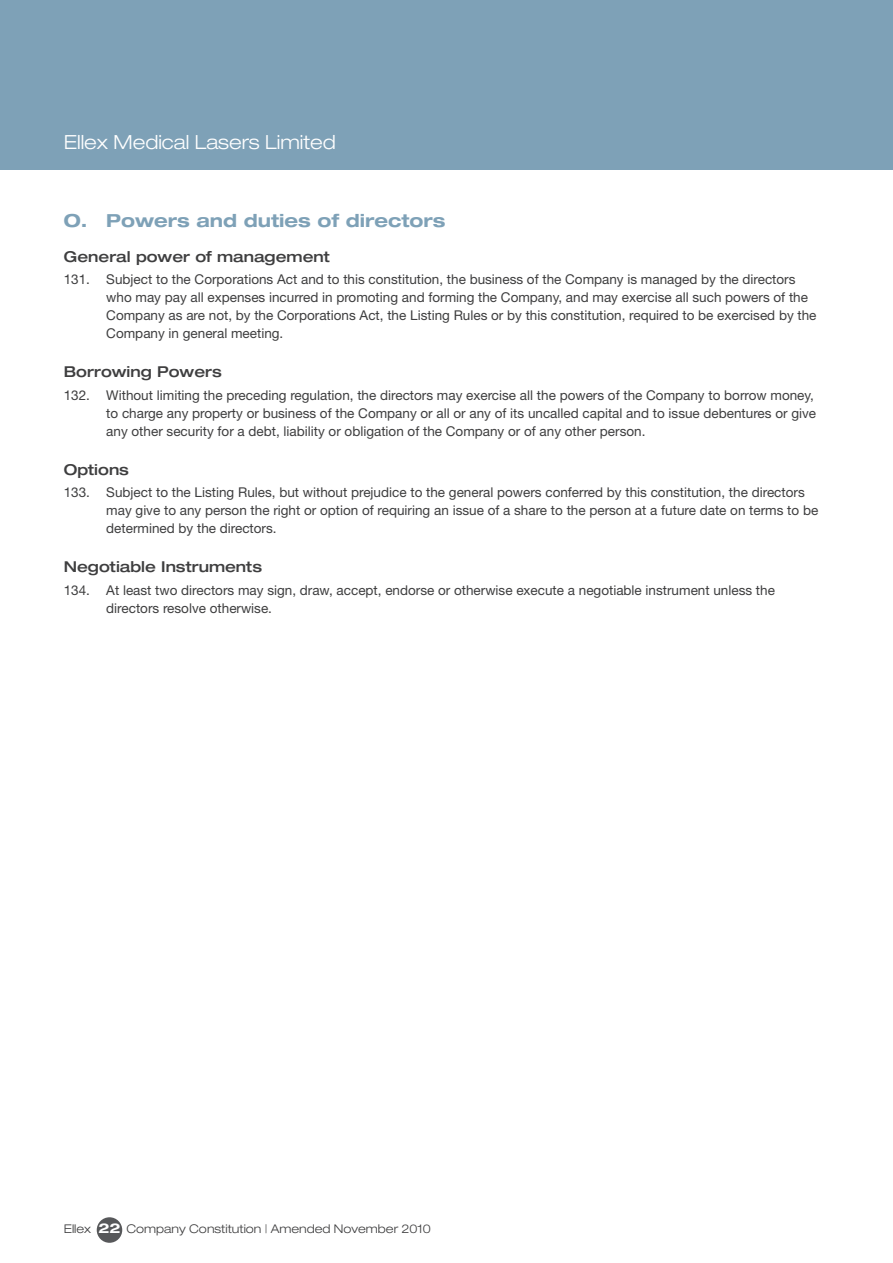
<style>
.page{position:relative;width:893px;height:1263px;background:#fff}
.page>*{position:absolute;margin:0;border:0;box-sizing:border-box;transform-origin:0 0}
.t1{font:300 expanded 19.5px "Helvetica Neue";color:#fff}
.t2{font:700 expanded 18px "Helvetica Neue";color:#7ea1b7}
.t3{font:500 expanded 15px "Helvetica Neue";color:#3e3e3f}
.t4{font:13.5px/18px "Helvetica Neue";color:#3e3e3f}
.t5{font:300 expanded 12px "Helvetica Neue";color:#3e3e3f}
.s1{font-weight:700;font-size:13.5px;color:#fff}
</style>
<div class="page">
<div style="left:0;top:0;width:893px;height:170px;background:#7ea1b7"></div>
<div style="left:97px;top:1217px;width:25px;height:26px;background:#57585a;border-radius:50%"></div>
<h1 class="t1" style="left:64px;top:130px;width:274px">Ellex Medical Lasers Limited</h1>
<h2 class="t2" style="left:64px;top:209px;width:383px">O. Powers and duties of directors</h2>
<p class="t3" style="left:64px;top:247px;width:268px">General power of management</p>
<p class="t4" style="left:106px;top:270px;width:712px;text-indent:-43px">131. Subject to the Corporations Act and to this constitution, the business of the Company is managed by the directors who may pay all expenses incurred in promoting and forming the Company, and may exercise all such powers of the Company as are not, by the Corporations Act, the Listing Rules or by this constitution, required to be exercised by the Company in general meeting.</p>
<p class="t3" style="left:64px;top:363px;width:160px">Borrowing Powers</p>
<p class="t4" style="left:106px;top:386px;width:711px;text-indent:-43px">132. Without limiting the preceding regulation, the directors may exercise all the powers of the Company to borrow money, to charge any property or business of the Company or all or any of its uncalled capital and to issue debentures or give any other security for a debt, liability or obligation of the Company or of any other person.</p>
<p class="t3" style="left:64px;top:460px;width:67px">Options</p>
<p class="t4" style="left:106px;top:483px;width:713px;text-indent:-43px">133. Subject to the Listing Rules, but without prejudice to the general powers conferred by this constitution, the directors may give to any person the right or option of requiring an issue of a share to the person at a future date on terms to be determined by the directors.</p>
<p class="t3" style="left:64px;top:558px;width:200px">Negotiable Instruments</p>
<p class="t4" style="left:106px;top:581px;width:670px;text-indent:-43px">134. At least two directors may sign, draw, accept, endorse or otherwise execute a negotiable instrument unless the directors resolve otherwise.</p>
<p class="t5" style="left:64px;top:1221px;width:369px">Ellex <span class="s1">22</span> Company Constitution | Amended November 2010</p>
</div>
